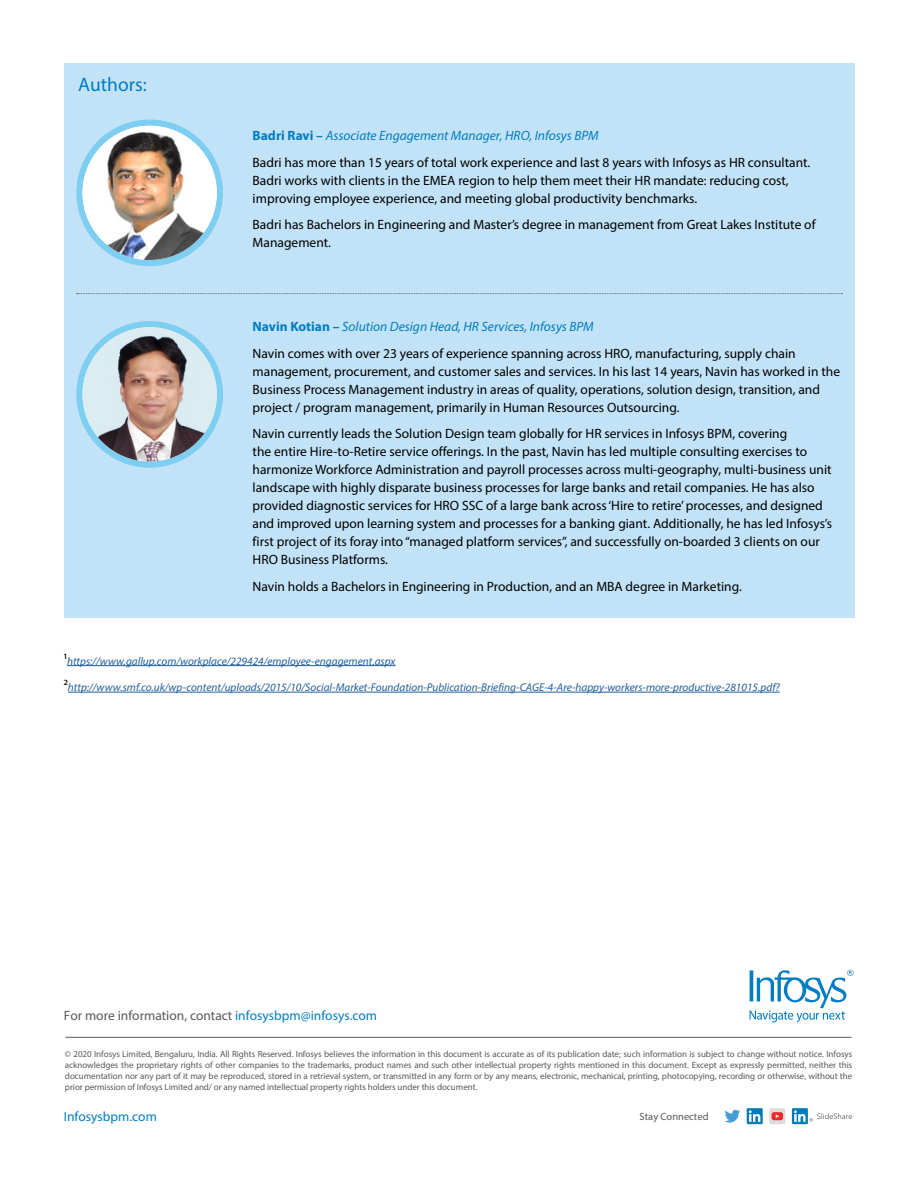
<style>
.page{position:relative;width:918px;height:1188px;background:#fff}
.page>*{position:absolute;margin:0;border:0;box-sizing:border-box;transform-origin:0 0}
.t1{font:19.5px "Myriad Pro";color:#007dc3}
.t2{font:13.5px/18px "Myriad Pro";color:#000}
.t3{font:13.5px "Myriad Pro";color:#58595b}
.t4{font:13.5px "Myriad Pro";color:#007dc3}
.t5{font:italic 11.25px "Myriad Pro";color:#215e9e}
.t6{font:10.5px "Myriad Pro";color:#58595b}
.t7{font:9px/10.8px "Myriad Pro";letter-spacing:-.005em;color:#58595b;text-align:justify}
.s1{font-weight:700;color:#007cc3}
.s2{font-style:italic;color:#007cc3}
.s3{font-style:normal;font-size:13.5px;color:#000}
.s4{color:#007dc3}
</style>
<div class="page">
<svg style="left:725px;top:1110px;width:15px;height:13px"></svg>
<div style="left:747px;top:1108px;width:16px;height:16px;background:#007bb6"></div>
<svg style="left:749px;top:1110px;width:11px;height:12px"></svg>
<svg style="left:769px;top:1108px;width:16px;height:16px"></svg>
<svg style="left:772px;top:1112px;width:11px;height:8px"></svg>
<div style="left:792px;top:1108px;width:16px;height:16px;background:#007bb6"></div>
<svg style="left:794px;top:1110px;width:58px;height:12px"></svg>
<svg style="left:750px;top:970px;width:104px;height:53px"></svg>
<hr style="left:65px;top:1037px;width:787px;height:1px;background:#58595b">
<div style="left:64px;top:64px;width:790px;height:554px;background:#c2e3f7"></div>
<div style="left:76px;top:120px;width:147px;height:146px;background:#7dcef1;border-radius:50%"></div>
<img style="left:83px;top:126px;width:134px;height:134px;border-radius:67px">
<div style="left:76px;top:321px;width:147px;height:147px;background:#7dcef1;border-radius:50%"></div>
<img style="left:83px;top:327px;width:134px;height:135px;border-radius:67px">
<hr style="left:67px;top:665px;width:329px;height:1px;background:#215e9e">
<hr style="left:68px;top:692px;width:712px;height:1px;background:#215e9e">
<svg style="left:77px;top:293px;width:765px;height:1px"></svg>
<h1 class="t1" style="left:78px;top:73px;width:70px">Authors:</h1>
<p class="t2" style="left:253px;top:122px;width:559px;line-height:26.5px"><span class="s1">Badri Ravi –</span> <span class="s2">Associate Engagement Manager, HRO, Infosys BPM<br></span>Badri has more than 15 years of total work experience and last 8 years with Infosys as HR consultant.</p>
<p class="t2" style="left:253px;top:171px;width:538px">Badri works with clients in the EMEA region to help them meet their HR mandate: reducing cost, improving employee experience, and meeting global productivity benchmarks.</p>
<p class="t2" style="left:253px;top:215px;width:565px">Badri has Bachelors in Engineering and Master’s degree in management from Great Lakes Institute of<br>Management.</p>
<p class="t2" style="left:253px;top:313px;width:545px;line-height:26.5px"><span class="s1">Navin Kotian –</span> <span class="s2">Solution Design Head, HR Services, Infosys BPM<br></span>Navin comes with over 23 years of experience spanning across HRO, manufacturing, supply chain</p>
<p class="t2" style="left:253px;top:362px;width:589px">management, procurement, and customer sales and services. In his last 14 years, Navin has worked in the<br>Business Process Management industry in areas of quality, operations, solution design, transition, and project / program management, primarily in Human Resources Outsourcing.</p>
<p class="t2" style="left:253px;top:424px;width:581px">Navin currently leads the Solution Design team globally for HR services in Infosys BPM, covering<br>the entire Hire-to-Retire service offerings. In the past, Navin has led multiple consulting exercises to harmonize Workforce Administration and payroll processes across multi-geography, multi-business unit landscape with highly disparate business processes for large banks and retail companies. He has also provided diagnostic services for HRO SSC of a large bank across ‘Hire to retire’ processes, and designed and improved upon learning system and processes for a banking giant. Additionally, he has led Infosys’s first project of its foray into “managed platform services”, and successfully on-boarded 3 clients on our HRO Business Platforms.</p>
<p class="t2" style="left:253px;top:577px;width:491px">Navin holds a Bachelors in Engineering in Production, and an MBA degree in Marketing.</p>
<p class="t5" style="left:64px;top:654px;width:333px"><span class="s3">1</span>https://www.gallup.com/workplace/229424/employee-engagement.aspx</p>
<p class="t5" style="left:64px;top:680px;width:718px"><span class="s3">2</span>http://www.smf.co.uk/wp-content/uploads/2015/10/Social-Market-Foundation-Publication-Briefing-CAGE-4-Are-happy-workers-more-productive-281015.pdf?</p>
<p class="t3" style="left:64px;top:1007px;width:315px">For more information, contact <span class="s4">infosysbpm@infosys.com</span></p>
<p class="t7" style="left:65px;top:1049px;width:789px">© 2020 Infosys Limited, Bengaluru, India. All Rights Reserved. Infosys believes the information in this document is accurate as of its publication date; such information is subject to change without notice. Infosys acknowledges the proprietary rights of other companies to the trademarks, product names and such other intellectual property rights mentioned in this document. Except as expressly permitted, neither this documentation nor any part of it may be reproduced, stored in a retrieval system, or transmitted in any form or by any means, electronic, mechanical, printing, photocopying, recording or otherwise, without the prior permission of Infosys Limited and/ or any named intellectual property rights holders under this document.</p>
<p class="t4" style="left:64px;top:1108px;width:95px">Infosysbpm.com</p>
<p class="t6" style="left:640px;top:1110px;width:70px">Stay Connected</p>
</div>
